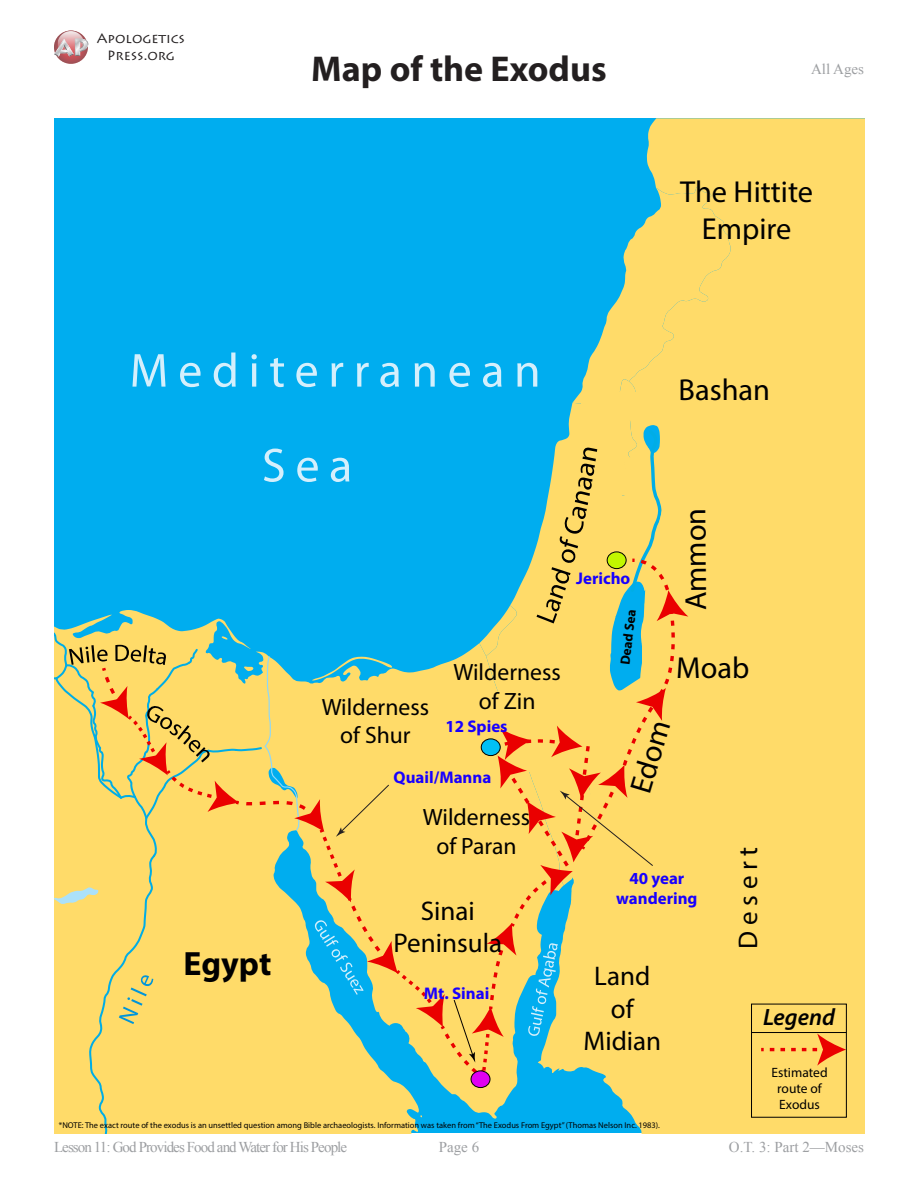
<style>
.page{position:relative;width:918px;height:1188px;background:#fff}
.page>*{position:absolute;margin:0;border:0;box-sizing:border-box;transform-origin:0 0}
.t1{font:700 36px "Myriad Pro";color:#231f20}
.t2{font:700 33.75px "Myriad Pro";color:#000}
.t3{font:30.45px/36.5px "Myriad Pro";color:#000;text-align:center}
.t4{font:27px/32.4px "Myriad Pro";color:#000;text-align:center}
.t5{font:23.7px/28.3px "Myriad Pro";color:#000;text-align:center}
.t6{font:italic 600 23.7px "Myriad Pro";color:#000}
.t7{font:700 16.95px/20.2px "Myriad Pro";color:#1800ff;text-align:center}
.t8{font:15px "Times New Roman";letter-spacing:-.06em;color:#9d9fa2}
.t9{font:15px "Times New Roman";color:#9d9fa2}
.t10{font:13.5px/16.2px "Myriad Pro";color:#000;text-align:center}
.t11{font:13.5px/16.2px "Lithos Pro";color:#231f20;text-align:center}
.t12{font:700 13.5px "Myriad Pro";color:#000}
.t13{font:8.4px "Myriad Pro";color:#000}
</style>
<div class="page">
<svg style="left:54px;top:31px;width:34px;height:33px"></svg>
<svg style="left:58px;top:31px;width:26px;height:26px"></svg>
<svg style="left:54px;top:39px;width:34px;height:18px"></svg>
<div style="left:54px;top:119px;width:810px;height:1014px;background:#00adef"></div>
<svg style="left:583px;top:249px;width:43px;height:130px"></svg>
<svg style="left:489px;top:379px;width:137px;height:46px"></svg>
<div style="left:626px;top:118px;width:238px;height:285px;background:#ffdb69"></div>
<div style="left:694px;top:926px;width:170px;height:207px;background:#ffdb69"></div>
<div style="left:572px;top:403px;width:292px;height:314px;background:#ffdb69"></div>
<svg style="left:54px;top:590px;width:640px;height:543px;fill:#ffdb69"></svg>
<svg style="left:420px;top:1115px;width:253px;height:18px"></svg>
<svg style="left:132px;top:354px;width:34px;height:33px"></svg>
<svg style="left:180px;top:363px;width:21px;height:24px"></svg>
<svg style="left:214px;top:353px;width:22px;height:34px"></svg>
<svg style="left:252px;top:354px;width:5px;height:33px"></svg>
<svg style="left:270px;top:358px;width:14px;height:29px"></svg>
<svg style="left:296px;top:363px;width:21px;height:24px"></svg>
<svg style="left:332px;top:363px;width:11px;height:24px"></svg>
<svg style="left:357px;top:363px;width:12px;height:24px"></svg>
<svg style="left:380px;top:363px;width:19px;height:24px"></svg>
<svg style="left:415px;top:363px;width:20px;height:24px"></svg>
<svg style="left:449px;top:363px;width:21px;height:24px"></svg>
<svg style="left:483px;top:363px;width:19px;height:24px"></svg>
<svg style="left:517px;top:363px;width:20px;height:24px"></svg>
<div style="left:88px;top:1083px;width:266px;height:50px;background:#ffdb69"></div>
<div style="left:787px;top:566px;width:77px;height:167px;background:#ffdb69"></div>
<div style="left:660px;top:717px;width:204px;height:209px;background:#ffdb69"></div>
<div style="left:654px;top:413px;width:125px;height:101px;background:#ffdb69"></div>
<div style="left:581px;top:392px;width:115px;height:28px;background:#ffdb69"></div>
<div style="left:718px;top:515px;width:99px;height:191px;background:#ffdb69"></div>
<div style="left:642px;top:632px;width:192px;height:83px;background:#ffdb69"></div>
<svg style="left:471px;top:1071px;width:19px;height:17px"></svg>
<div style="left:471px;top:1070px;width:19px;height:18px;border:1px solid #020000;border-radius:50%"></div>
<svg style="left:770px;top:1034px;width:75px;height:32px;background:#fbb757"></svg>
<div style="left:751px;top:1004px;width:96px;height:114px;border:1px solid #000"></div>
<hr style="left:752px;top:1032px;width:94px;height:1px;background:#000">
<svg style="left:54px;top:425px;width:634px;height:658px"></svg>
<h3 class="t11" style="left:97px;top:31px;width:90px">Apologetics<br>Press.org</h3>
<p class="t1" style="left:311px;top:45px;width:297px">Map of the Exodus</p>
<p class="t8" style="left:811px;top:59px;width:54px">All Ages</p>
<p class="t3" style="left:680px;top:173px;width:135px">The Hittite<br>Empire</p>
<p class="t2" style="left:184px;top:942px;width:89px">Egypt</p>
<p class="t3" style="left:679px;top:372px;width:93px">Bashan</p>
<p class="t5" style="left:322px;top:692px;width:109px">Wilderness of Shur</p>
<p class="t5" style="left:453px;top:658px;width:109px">Wilderness of Zin</p>
<p class="t7" style="left:445px;top:715px;width:64px">12 Spies</p>
<p class="t7" style="left:394px;top:767px;width:99px">Quail/Manna</p>
<p class="t5" style="left:423px;top:803px;width:109px">Wilderness of Paran</p>
<p class="t4" style="left:394px;top:894px;width:110px">Sinai<br>Peninsula</p>
<p class="t7" style="left:424px;top:983px;width:67px">Mt. Sinai</p>
<p class="t7" style="left:576px;top:567px;width:56px">Jericho</p>
<p class="t12" style="left:616px;top:664px;width:58px;rotate:-83deg">Dead Sea</p>
<p class="t3" style="left:677px;top:610px;width:105px;rotate:-90deg">Ammon</p>
<p class="t3" style="left:676px;top:649px;width:75px">Moab</p>
<p class="t3" style="left:622px;top:786px;width:76px;rotate:-73deg">Edom</p>
<p class="t7" style="left:616px;top:867px;width:83px">40 year wandering</p>
<p class="t4" style="left:583px;top:960px;width:79px">Land of<br>Midian</p>
<p class="t4" style="left:732px;top:949px;width:104px;rotate:-90deg">D e s e r t</p>
<p class="t6" style="left:763px;top:1002px;width:73px">Legend</p>
<p class="t10" style="left:772px;top:1064px;width:58px">Estimated route of<br>Exodus</p>
<p class="t13" style="left:59px;top:1120px;width:603px">*NOTE: The exact route of the exodus is an unsettled question among Bible archaeologists. Information was taken from “The Exodus From Egypt” (Thomas Nelson Inc. 1983).</p>
<h3 class="t8" style="left:54px;top:1137px;width:295px">Lesson 11: God Provides Food and Water for His People</h3>
<p class="t8" style="left:439px;top:1137px;width:42px">Page 6</p>
<h3 class="t9" style="left:729px;top:1137px;width:137px">O.T. 3: Part 2—Moses</h3>
</div>
